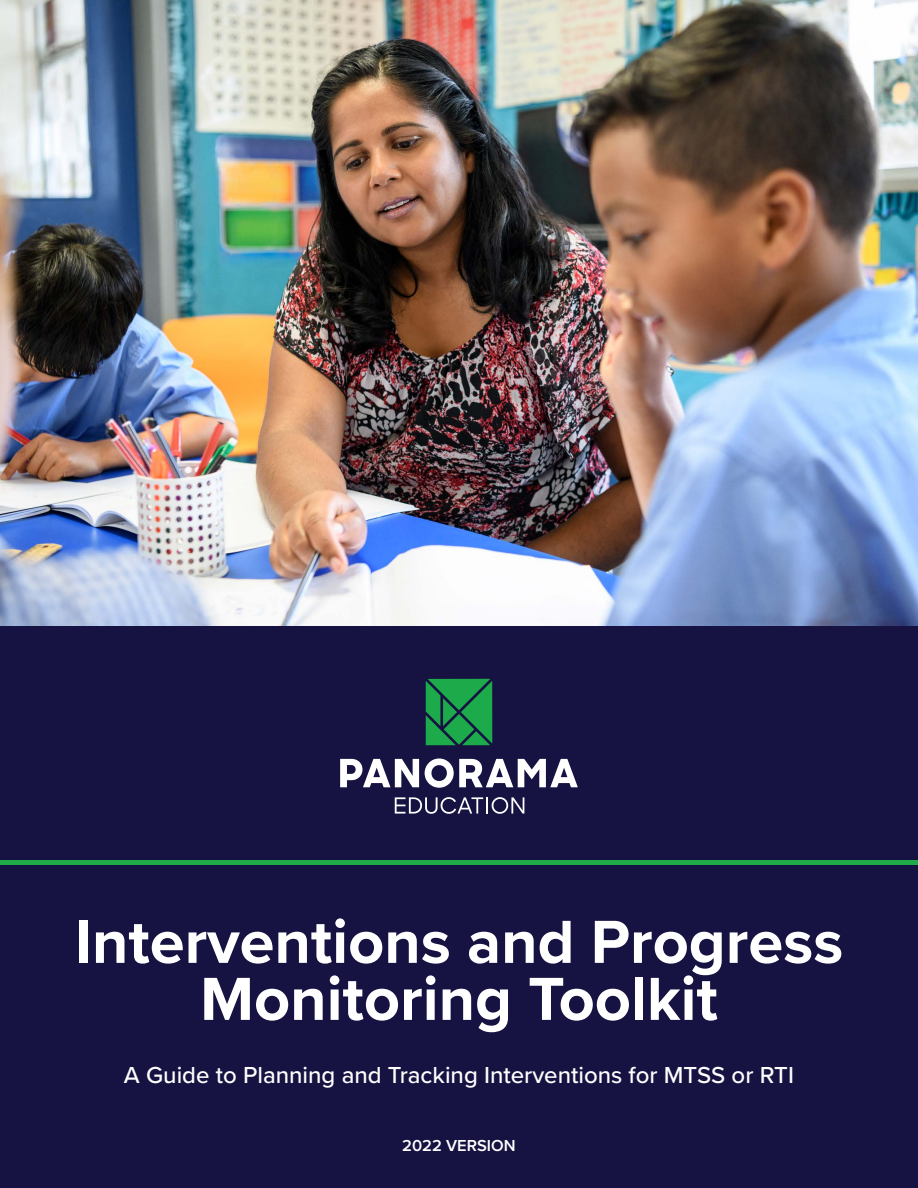
<style>
.page{position:relative;width:918px;height:1188px;background:#fff}
.page>*{position:absolute;margin:0;border:0;box-sizing:border-box;transform-origin:0 0}
.t1{font:700 63px/57px "Proxima Nova";color:#fff;text-align:center}
.t2{font:500 24px "Proxima Nova";color:#fff}
.t3{font:600 16.5px "Proxima Nova";color:#fff}
</style>
<div class="page">
<img style="left:0;top:0;width:918px;height:626px">
<div style="left:0;top:626px;width:918px;height:562px;background:#161242"></div>
<svg style="left:340px;top:759px;width:79px;height:28px"></svg>
<svg style="left:425px;top:759px;width:153px;height:29px"></svg>
<svg style="left:395px;top:797px;width:129px;height:17px"></svg>
<svg style="left:426px;top:679px;width:66px;height:66px;background:#1b9248"></svg>
<hr style="left:0;top:860px;width:918px;height:4px;background:#1faa4a">
<h1 class="t1" style="left:75px;top:912px;width:770px">Interventions and Progress<br>Monitoring Toolkit</h1>
<p class="t2" style="left:124px;top:1057px;width:672px">A Guide to Planning and Tracking Interventions for MTSS or RTI</p>
<p class="t3" style="left:402px;top:1133px;width:115px">2022 VERSION</p>
</div>
